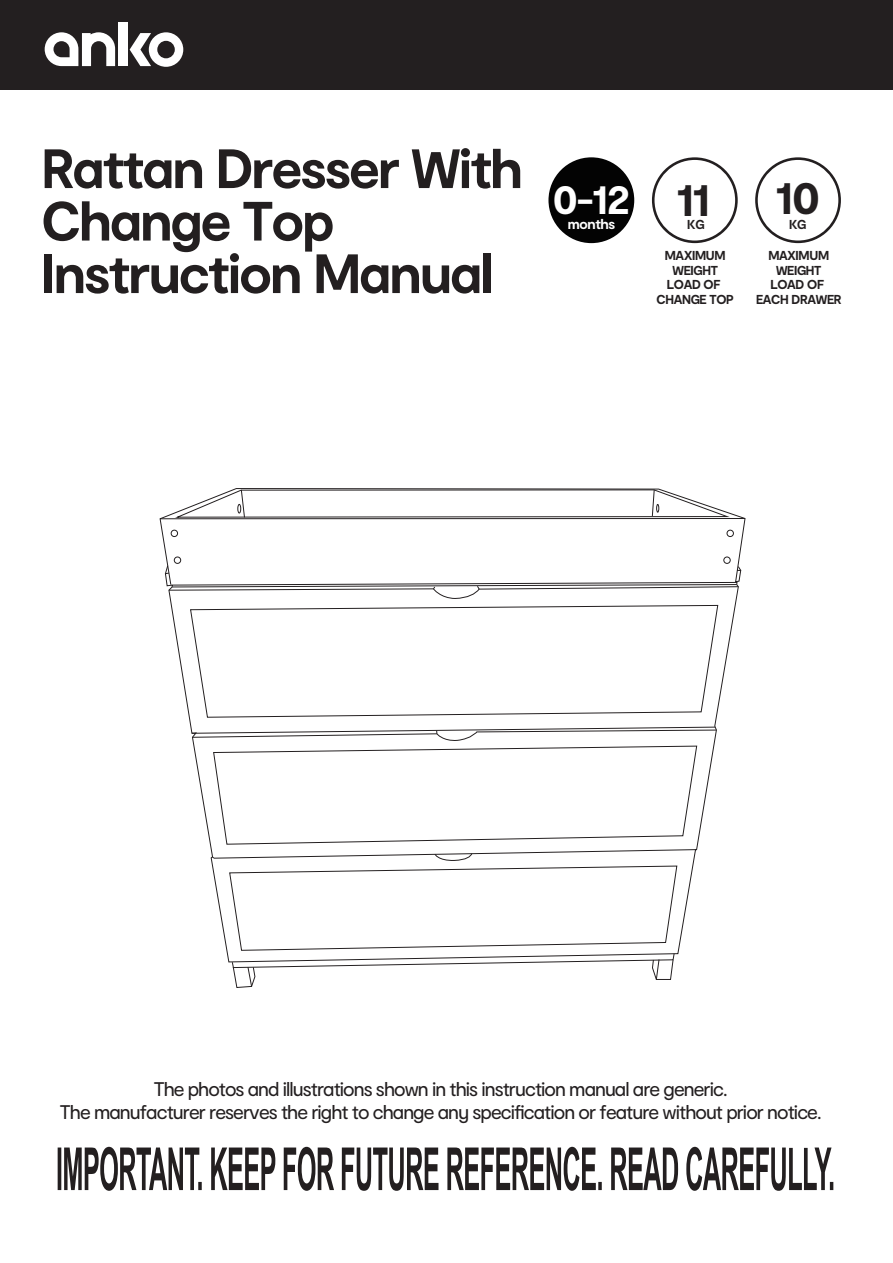
<style>
.page{position:relative;width:893px;height:1263px;background:#fff}
.page>*{position:absolute;margin:0;border:0;box-sizing:border-box;transform-origin:0 0}
.t1{font:700 52.5px/52.5px "Anko Moderat";letter-spacing:-.03em;color:#231f20}
.t2{font:700 41.85px "Anko Moderat";color:#231f20}
.t3{font:700 37.5px "Anko Moderat";color:#fff}
.t4{font:18.75px/22.5px "Anko Moderat";letter-spacing:-.05em;color:#231f20;text-align:center}
.t5{font:700 13.5px "Anko Moderat";letter-spacing:-.025em;color:#fff}
.t6{font:700 12.3px/14.9px "Anko Moderat";letter-spacing:-.025em;color:#231f20;text-align:center}
</style>
<div class="page">
<svg style="left:58px;top:1147px;width:775px;height:44px"></svg>
<svg style="left:652px;top:157px;width:86px;height:86px"></svg>
<svg style="left:548px;top:157px;width:86px;height:86px"></svg>
<svg style="left:755px;top:157px;width:86px;height:86px"></svg>
<svg style="left:169px;top:599px;width:568px;height:266px"></svg>
<svg style="left:190px;top:605px;width:529px;height:113px"></svg>
<svg style="left:191px;top:726px;width:526px;height:15px"></svg>
<svg style="left:213px;top:745px;width:484px;height:100px"></svg>
<svg style="left:212px;top:849px;width:485px;height:139px"></svg>
<svg style="left:159px;top:488px;width:587px;height:86px"></svg>
<hr style="left:160px;top:518px;width:585px;height:1px;background:#231f20">
<svg style="left:174px;top:489px;width:554px;height:29px"></svg>
<div style="left:171px;top:530px;width:7px;height:7px;border:1px solid #231f20;border-radius:50%"></div>
<div style="left:727px;top:530px;width:7px;height:7px;border:1px solid #231f20;border-radius:50%"></div>
<div style="left:724px;top:557px;width:6px;height:7px;border:1px solid #231f20;border-radius:50%"></div>
<div style="left:174px;top:557px;width:7px;height:7px;border:1px solid #231f20;border-radius:50%"></div>
<svg style="left:165px;top:565px;width:577px;height:34px"></svg>
<div style="left:0;top:0;width:893px;height:89px;background:#231f20"></div>
<div style="left:119px;top:22px;width:9px;height:44px;background:#fff"></div>
<svg style="left:45px;top:32px;width:70px;height:34px"></svg>
<svg style="left:130px;top:32px;width:53px;height:35px"></svg>
<h1 class="t1" style="left:42px;top:145px;width:483px">Rattan Dresser With<br>Change Top<br>Instruction Manual</h1>
<h3 class="t3" style="left:553px;top:175px;width:78px">0-12</h3>
<p class="t5" style="left:568px;top:215px;width:49px">months</p>
<h2 class="t2" style="left:677px;top:173px;width:34px">11</h2>
<h2 class="t2" style="left:776px;top:171px;width:45px">10</h2>
<p class="t6" style="left:687px;top:218px;width:19px">KG</p>
<p class="t6" style="left:789px;top:218px;width:19px">KG</p>
<p class="t6" style="left:656px;top:248px;width:79px">MAXIMUM<br>WEIGHT<br>LOAD OF<br>CHANGE TOP</p>
<p class="t6" style="left:756px;top:248px;width:87px">MAXIMUM<br>WEIGHT<br>LOAD OF<br>EACH DRAWER</p>
<p class="t4" style="left:60px;top:1078px;width:763px">The photos and illustrations shown in this instruction manual are generic.<br>The manufacturer reserves the right to change any specification or feature without prior notice.</p>
</div>
